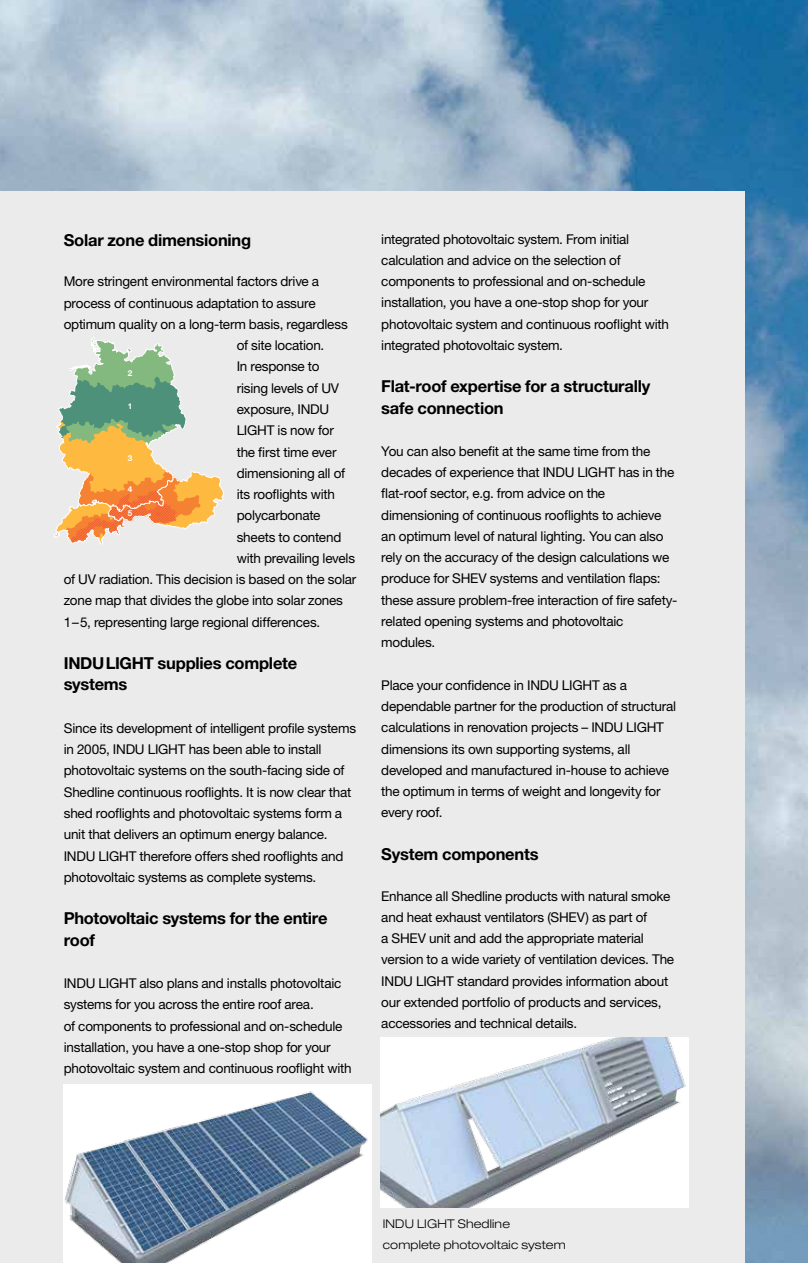
<style>
.page{position:relative;width:808px;height:1263px;background:#fff}
.page>*{position:absolute;margin:0;border:0;box-sizing:border-box;transform-origin:0 0}
.t1{font:700 16.5px/21.3px "Helvetica Neue LT Pro";letter-spacing:-.015em;color:#000}
.t2{font:13.5px/21.3px "Helvetica Neue LT Pro";letter-spacing:-.015em;color:#000}
.t3{font:300 expanded 12px/21.3px "Helvetica Neue LT Pro";letter-spacing:.01em;color:#000}
.t4{font:700 8.1px "Helvetica Neue LT Pro";color:#fff}
</style>
<div class="page">
<img style="left:0;top:0;width:808px;height:1263px">
<div style="left:0;top:191px;width:744px;height:1072px;background:#ebebec"></div>
<img style="left:381px;top:1037px;width:308px;height:170px">
<svg style="left:54px;top:337px;width:170px;height:207px"></svg>
<img style="left:64px;top:1084px;width:308px;height:179px">
<p class="t1" style="left:64px;top:229px;width:189px">Solar zone dimensioning</p>
<p class="t2" style="left:64px;top:271px;width:257px">More stringent environmental factors drive a</p>
<p class="t2" style="left:64px;top:292px;width:253px">process of continuous adaptation to assure</p>
<p class="t2" style="left:64px;top:313px;width:286px">optimum quality on a long-term basis, regardless</p>
<p class="t2" style="left:237px;top:334px;width:89px">of site location.</p>
<p class="t2" style="left:237px;top:356px;width:84px">In response to</p>
<p class="t2" style="left:237px;top:377px;width:104px">rising levels of UV</p>
<p class="t2" style="left:237px;top:398px;width:94px">exposure, INDU</p>
<p class="t2" style="left:237px;top:419px;width:99px">LIGHT is now for</p>
<p class="t2" style="left:237px;top:441px;width:101px">the first time ever</p>
<p class="t2" style="left:237px;top:462px;width:110px">dimensioning all of</p>
<p class="t2" style="left:237px;top:483px;width:100px">its rooflights with</p>
<p class="t2" style="left:237px;top:505px;width:85px">polycarbonate</p>
<p class="t2" style="left:237px;top:526px;width:106px">sheets to contend</p>
<p class="t2" style="left:237px;top:547px;width:120px">with prevailing levels</p>
<p class="t2" style="left:64px;top:568px;width:294px">of UV radiation. This decision is based on the solar</p>
<p class="t2" style="left:64px;top:590px;width:281px">zone map that divides the globe into solar zones</p>
<p class="t2" style="left:64px;top:611px;width:258px">1–5, representing large regional differences.</p>
<p class="t1" style="left:64px;top:652px;width:235px">INDULIGHT supplies complete systems</p>
<p class="t2" style="left:64px;top:717px;width:294px">Since its development of intelligent profile systems in 2005, INDU LIGHT has been able to install photovoltaic systems on the south-facing side of Shedline continuous rooflights. It is now clear that shed rooflights and photovoltaic systems form a unit that delivers an optimum energy balance.<br>INDU LIGHT therefore offers shed rooflights and photovoltaic systems as complete systems.</p>
<p class="t1" style="left:64px;top:907px;width:265px">Photovoltaic systems for the entire roof</p>
<p class="t2" style="left:64px;top:972px;width:289px">INDU LIGHT also plans and installs photovoltaic systems for you across the entire roof area.<br>of components to professional and on-schedule installation, you have a one-stop shop for your photovoltaic system and continuous rooflight with</p>
<p class="t4" style="left:128px;top:368px;width:6px">2</p>
<p class="t4" style="left:128px;top:401px;width:6px">1</p>
<p class="t4" style="left:128px;top:453px;width:6px">3</p>
<p class="t4" style="left:128px;top:484px;width:6px">4</p>
<p class="t4" style="left:128px;top:508px;width:6px">5</p>
<p class="t2" style="left:381px;top:228px;width:289px">integrated photovoltaic system. From initial calculation and advice on the selection of components to professional and on-schedule installation, you have a one-stop shop for your photovoltaic system and continuous rooflight with integrated photovoltaic system.</p>
<p class="t1" style="left:381px;top:375px;width:271px">Flat-roof expertise for a structurally safe connection</p>
<p class="t2" style="left:381px;top:440px;width:298px">You can also benefit at the same time from the decades of experience that INDU LIGHT has in the flat-roof sector, e.g. from advice on the dimensioning of continuous rooflights to achieve an optimum level of natural lighting. You can also rely on the accuracy of the design calculations we produce for SHEV systems and ventilation flaps: these assure problem-free interaction of fire safety&shy;related opening systems and photovoltaic modules.</p>
<p class="t2" style="left:381px;top:674px;width:296px">Place your confidence in INDU LIGHT as a dependable partner for the production of structural calculations in renovation projects – INDU LIGHT dimensions its own supporting systems, all developed and manufactured in-house to achieve the optimum in terms of weight and longevity for every roof.</p>
<p class="t1" style="left:381px;top:843px;width:159px">System components</p>
<p class="t2" style="left:381px;top:885px;width:294px">Enhance all Shedline products with natural smoke and heat exhaust ventilators (SHEV) as part of<br>a SHEV unit and add the appropriate material version to a wide variety of ventilation devices. The INDU LIGHT standard provides information about our extended portfolio of products and services, accessories and technical details.</p>
<p class="t3" style="left:383px;top:1213px;width:184px">INDU LIGHT Shedline complete photovoltaic system</p>
</div>
